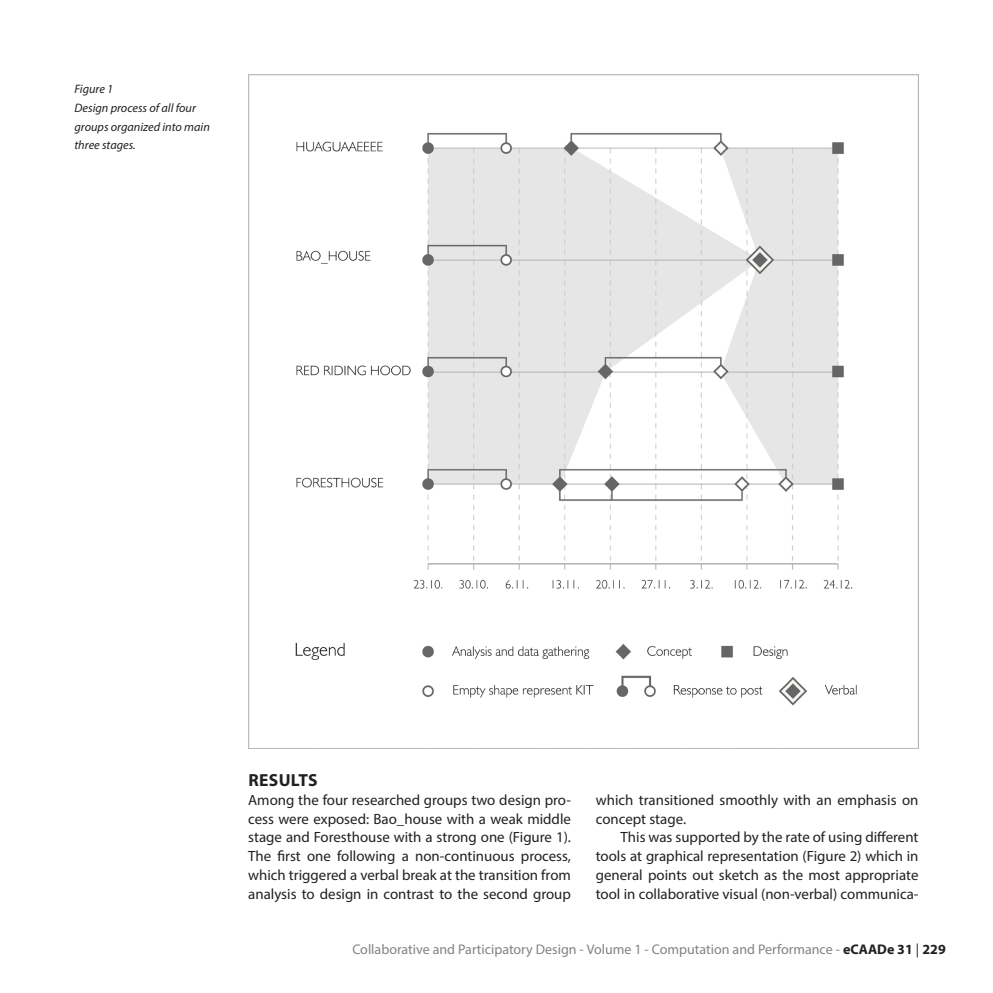
<style>
.page{position:relative;width:993px;height:993px;background:#fff}
.page>*{position:absolute;margin:0;border:0;box-sizing:border-box;transform-origin:0 0}
.Heading_1{font:700 17.5px "Myriad Pro";letter-spacing:.02em;color:#231f20}
.Paragraph_First{font:14.88px/18.7px "Myriad Pro";color:#231f20;text-align:justify}
.Paragraph{font:14.88px/18.7px "Myriad Pro";color:#231f20;text-align:justify}
.t1{font:14px "Myriad Pro";color:#808285}
.Captions{font:italic 12.25px/18.7px "Myriad Pro";color:#231f20}
.s1{font-weight:700;color:#231f20}
.s2{color:#231f20}
</style>
<div class="page">
<img style="left:248px;top:74px;width:670px;height:674px">
<p class="Captions" style="left:74px;top:79px;width:137px">Figure 1<br>Design process of all four groups organized into main three stages.</p>
<p class="Heading_1" style="left:248px;top:768px;width:71px">RESULTS</p>
<p class="Paragraph_First" style="left:248px;top:790px;width:324px">Among the four researched groups two design pro&shy;cess were exposed: Bao_house with a weak middle stage and Foresthouse with a strong one (Figure 1).<br>The first one following a non-continuous process, which triggered a verbal break at the transition from analysis to design in contrast to the second group</p>
<p class="Paragraph_First" style="left:595px;top:790px;width:324px">which transitioned smoothly with an emphasis on concept stage.</p>
<p class="Paragraph" style="left:595px;top:827px;width:324px;text-indent:25px">This was supported by the rate of using different tools at graphical representation (Figure 2) which in general points out sketch as the most appropriate tool in collaborative visual (non-verbal) communica-</p>
<p class="t1" style="left:352px;top:940px;width:594px">Collaborative and Participatory Design - Volume 1 - Computation and Performance - <span class="s1">eCAADe 31</span> <span class="s2">|</span> <span class="s1">229</span></p>
</div>
